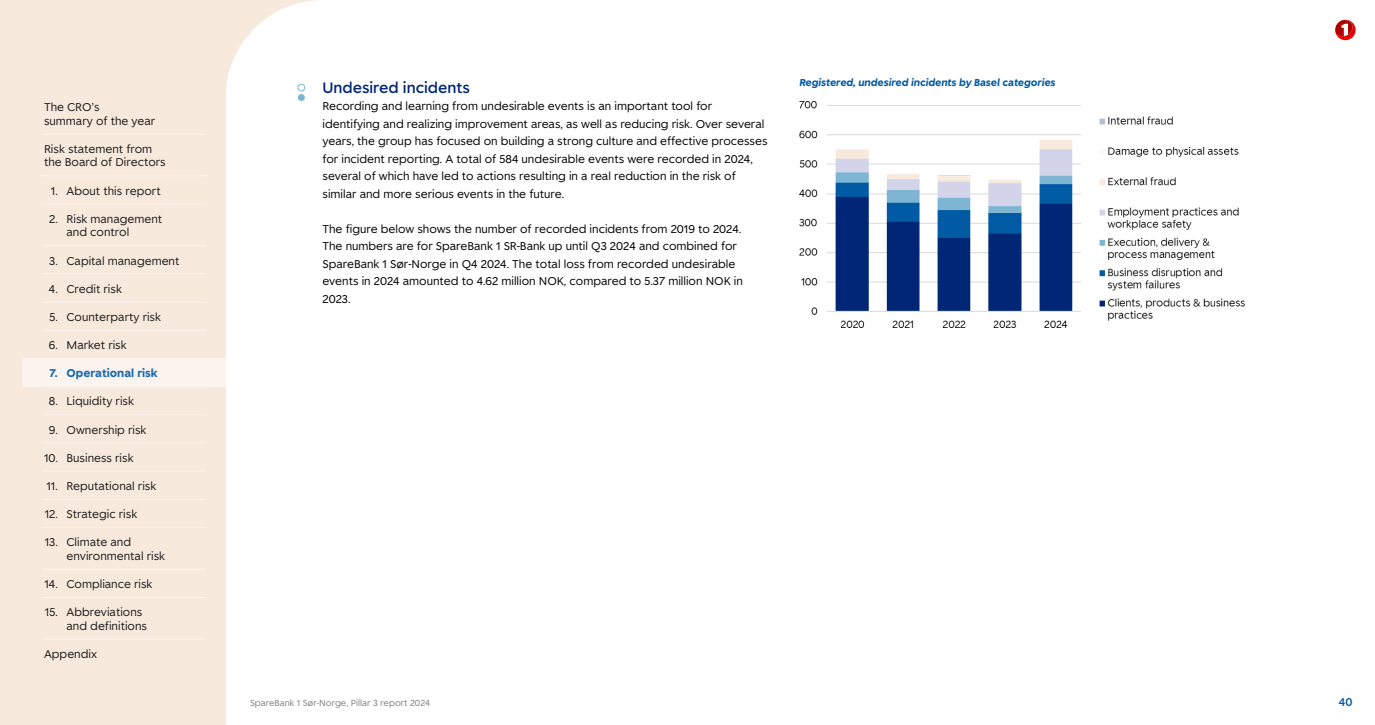
<style>
.page{position:relative;width:1375px;height:725px;background:#fff}
.page>*{position:absolute;margin:0;border:0;box-sizing:border-box;transform-origin:0 0}
.Kapitteloverskrift_2{font:500 15px "Spare Bank 1";color:#002776}
.Brødtekst{font:11.25px/17.5px "Spare Bank 1";color:#000}
.Nav__lev_1__normal{font:11.25px/13.5px "Spare Bank 1";color:#1a1a1a}
.Nav__lev_1__normal-2{font:700 11.25px "Spare Bank 1";color:#1a6bad}
.t1{font:500 11.25px "Spare Bank 1";color:#005aa4}
.Bildetekst__med_stikker{font:italic 700 10px "Spare Bank 1";color:#005aa4}
.t2{font:8.75px "Spare Bank 1";color:#808080}
</style>
<div class="page">
<div style="left:226px;top:0;width:97px;height:98px;background:#f8e9dd"></div>
<div style="left:226px;top:0;width:195px;height:195px;background:#fff;border-radius:50%"></div>
<div style="left:0;top:0;width:226px;height:725px;background:#f8e9dd"></div>
<div style="left:298px;top:84px;width:7px;height:7px;border:1px solid #7eb5d2;border-radius:50%"></div>
<div style="left:298px;top:94px;width:7px;height:7px;background:#7eb5d2;border-radius:50%"></div>
<img style="left:799px;top:101px;width:446px;height:226px">
<svg style="left:1335px;top:19px;width:21px;height:21px"></svg>
<div style="left:22px;top:359px;width:204px;height:28px;background:#fbf4ee"></div>
<hr style="left:42px;top:134px;width:165px;height:1px;background:#fbf4ee">
<hr style="left:42px;top:176px;width:165px;height:1px;background:#fbf4ee">
<hr style="left:42px;top:204px;width:165px;height:1px;background:#fbf4ee">
<hr style="left:42px;top:245px;width:165px;height:1px;background:#fbf4ee">
<hr style="left:42px;top:274px;width:165px;height:1px;background:#fbf4ee">
<hr style="left:42px;top:302px;width:165px;height:1px;background:#fbf4ee">
<hr style="left:42px;top:330px;width:165px;height:1px;background:#fbf4ee">
<hr style="left:42px;top:358px;width:165px;height:1px;background:#fbf4ee">
<hr style="left:42px;top:415px;width:165px;height:1px;background:#fbf4ee">
<hr style="left:42px;top:443px;width:165px;height:1px;background:#fbf4ee">
<hr style="left:42px;top:471px;width:165px;height:1px;background:#fbf4ee">
<hr style="left:42px;top:499px;width:165px;height:1px;background:#fbf4ee">
<hr style="left:42px;top:527px;width:165px;height:1px;background:#fbf4ee">
<hr style="left:42px;top:569px;width:165px;height:1px;background:#fbf4ee">
<hr style="left:42px;top:597px;width:165px;height:1px;background:#fbf4ee">
<hr style="left:42px;top:639px;width:165px;height:1px;background:#fbf4ee">
<p class="Nav__lev_1__normal" style="left:44px;top:100px;width:113px">The CRO’s<br>summary of the year</p>
<p class="Nav__lev_1__normal" style="left:44px;top:142px;width:123px">Risk statement from the Board of Directors</p>
<p class="Nav__lev_1__normal" style="left:51px;top:184px;width:111px">1. About this report</p>
<p class="Nav__lev_1__normal" style="left:67px;top:212px;width:97px;text-indent:-17px">2. Risk management and control</p>
<p class="Nav__lev_1__normal" style="left:49px;top:253px;width:132px">3. Capital management</p>
<p class="Nav__lev_1__normal" style="left:49px;top:282px;width:74px">4. Credit risk</p>
<p class="Nav__lev_1__normal" style="left:49px;top:310px;width:113px">5. Counterparty risk</p>
<p class="Nav__lev_1__normal" style="left:49px;top:338px;width:79px">6. Market risk</p>
<p class="Nav__lev_1__normal-2" style="left:49px;top:366px;width:110px">7. Operational risk</p>
<p class="Nav__lev_1__normal" style="left:49px;top:394px;width:87px">8. Liquidity risk</p>
<p class="Nav__lev_1__normal" style="left:49px;top:423px;width:99px">9. Ownership risk</p>
<p class="Nav__lev_1__normal" style="left:44px;top:451px;width:91px">10. Business risk</p>
<p class="Nav__lev_1__normal" style="left:46px;top:479px;width:111px">11. Reputational risk</p>
<p class="Nav__lev_1__normal" style="left:45px;top:507px;width:94px">12. Strategic risk</p>
<p class="Nav__lev_1__normal" style="left:67px;top:535px;width:100px;text-indent:-22px">13. Climate and environmental risk</p>
<p class="Nav__lev_1__normal" style="left:44px;top:577px;width:110px">14. Compliance risk</p>
<p class="Nav__lev_1__normal" style="left:67px;top:605px;width:82px;text-indent:-22px">15. Abbreviations and definitions</p>
<p class="Nav__lev_1__normal" style="left:44px;top:647px;width:54px">Appendix</p>
<p class="Kapitteloverskrift_2" style="left:322px;top:77px;width:149px">Undesired incidents</p>
<p class="Brødtekst" style="left:322px;top:97px;width:447px">Recording and learning from undesirable events is an important tool for identifying and realizing improvement areas, as well as reducing risk. Over several years, the group has focused on building a strong culture and effective processes for incident reporting. A total of 584 undesirable events were recorded in 2024, several of which have led to actions resulting in a real reduction in the risk of similar and more serious events in the future.</p>
<p class="Brødtekst" style="left:322px;top:219px;width:422px">The figure below shows the number of recorded incidents from 2019 to 2024.<br>The numbers are for SpareBank 1 SR-Bank up until Q3 2024 and combined for SpareBank 1 Sør-Norge in Q4 2024. The total loss from recorded undesirable events in 2024 amounted to 4.62 million NOK, compared to 5.37 million NOK in 2023.</p>
<p class="Bildetekst__med_stikker" style="left:799px;top:76px;width:258px">Registered, undesired incidents by Basel categories</p>
<p class="t2" style="left:250px;top:698px;width:182px">SpareBank 1 Sør-Norge, Pillar 3 report 2024</p>
<p class="t1" style="left:1339px;top:695px;width:15px">40</p>
</div>
